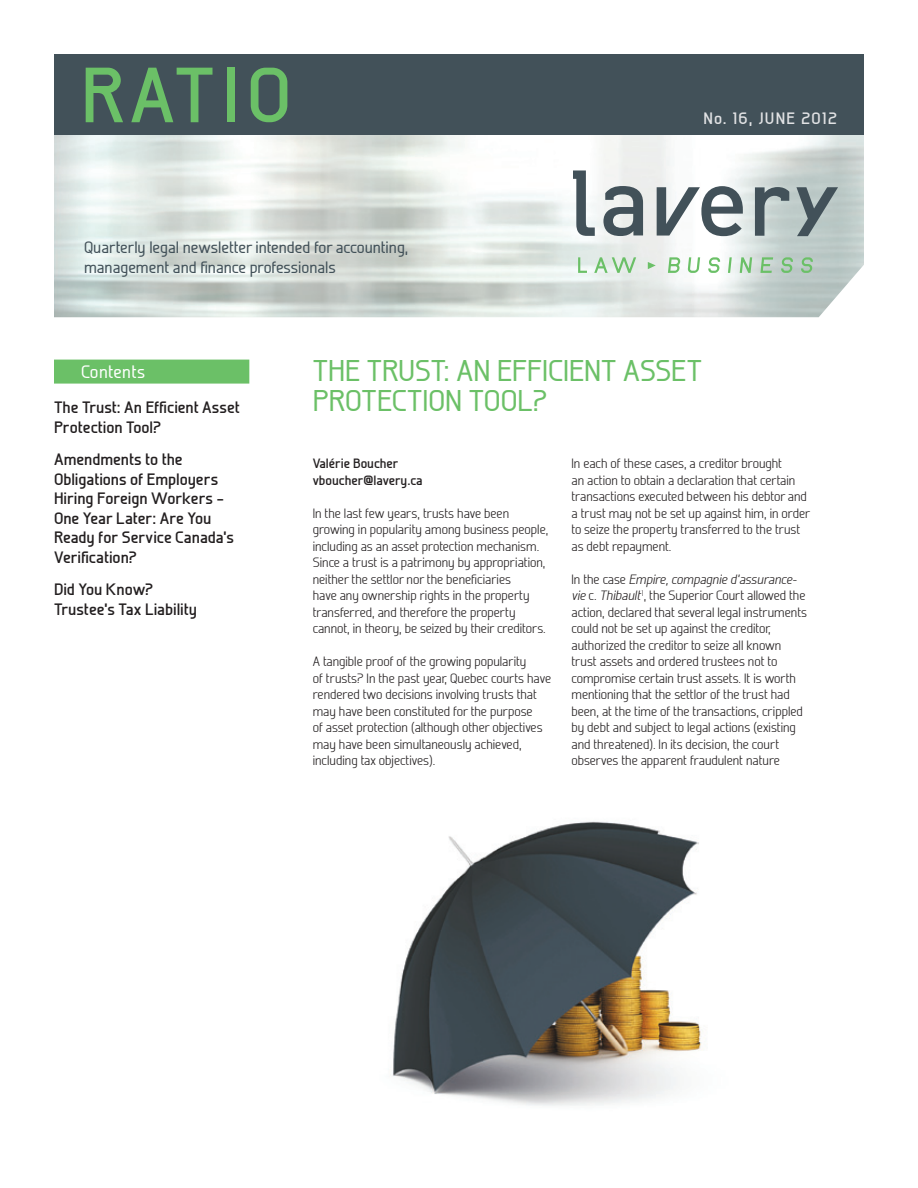
<style>
.page{position:relative;width:918px;height:1188px;background:#fff}
.page>*{position:absolute;margin:0;border:0;box-sizing:border-box;transform-origin:0 0}
.t1{font:700 78px "Galette";color:#6bc067}
.t2{font:500 30px/30px "Galette";letter-spacing:-.005em;color:#6bc067}
.t3{font:500 18px "Galette";letter-spacing:.025em;color:#fff}
.t4{font:700 16.5px/19.5px "Galette";color:#231f20}
.t5{font:500 16.5px/19.5px "Galette";color:#425159}
.t6{font:700 16.5px "Galette";letter-spacing:.075em;color:#e1e2e4}
.t7{font:300 13.5px/16.5px "Galette";color:#231f20}
.t8{font:700 13.5px/16.5px "Galette";color:#231f20}
.s1{font-style:italic}
</style>
<div class="page">
<div style="left:54px;top:360px;width:195px;height:24px;background:#6bc067"></div>
<div style="left:54px;top:54px;width:810px;height:81px;background:#425159"></div>
<svg style="left:603px;top:186px;width:40px;height:50px"></svg>
<svg style="left:573px;top:170px;width:22px;height:66px"></svg>
<svg style="left:657px;top:186px;width:86px;height:50px"></svg>
<svg style="left:755px;top:187px;width:34px;height:49px;background:#8e9b9d"></svg>
<svg style="left:796px;top:187px;width:42px;height:49px;background:#8c9a9c"></svg>
<svg style="left:578px;top:257px;width:9px;height:16px"></svg>
<svg style="left:594px;top:257px;width:42px;height:16px"></svg>
<svg style="left:668px;top:257px;width:12px;height:16px"></svg>
<svg style="left:688px;top:257px;width:12px;height:16px"></svg>
<svg style="left:708px;top:257px;width:12px;height:16px"></svg>
<svg style="left:728px;top:257px;width:4px;height:16px"></svg>
<svg style="left:740px;top:257px;width:12px;height:16px"></svg>
<svg style="left:760px;top:257px;width:13px;height:16px"></svg>
<svg style="left:781px;top:257px;width:12px;height:16px"></svg>
<svg style="left:801px;top:257px;width:12px;height:16px"></svg>
<svg style="left:648px;top:262px;width:8px;height:7px"></svg>
<img style="left:393px;top:821px;width:309px;height:285px">
<h1 class="t1" style="left:81px;top:47px;width:204px">Ratio</h1>
<p class="t5" style="left:84px;top:237px;width:326px">Quarterly legal newsletter intended for accounting, management and finance professionals</p>
<p class="t6" style="left:703px;top:108px;width:135px">No. 16, june 2012</p>
<h3 class="t3" style="left:81px;top:361px;width:66px">Contents</h3>
<p class="t4" style="left:54px;top:398px;width:187px">The Trust: An Efficient Asset<br>Protection Tool?</p>
<p class="t4" style="left:54px;top:450px;width:182px">Amendments to the<br>Obligations of Employers<br>Hiring Foreign Workers –<br>One Year Later: Are You<br>Ready for Service Canada’s<br>Verification?</p>
<p class="t4" style="left:54px;top:580px;width:144px">Did You Know?<br>Trustee’s Tax Liability</p>
<h2 class="t2" style="left:313px;top:355px;width:384px">The trust: An efficient asset protection tool?</h2>
<p class="t8" style="left:313px;top:455px;width:111px">Valérie Boucher vboucher@lavery.ca</p>
<p class="t7" style="left:313px;top:505px;width:237px">In the last few years, trusts have been growing in popularity among business people, including as an asset protection mechanism.<br>Since a trust is a patrimony by appropriation, neither the settlor nor the beneficiaries<br>have any ownership rights in the property transferred, and therefore the property cannot, in theory, be seized by their creditors.</p>
<p class="t7" style="left:313px;top:653px;width:240px">A tangible proof of the growing popularity<br>of trusts? In the past year, Quebec courts have rendered two decisions involving trusts that may have been constituted for the purpose<br>of asset protection (although other objectives may have been simultaneously achieved, including tax objectives).</p>
<p class="t7" style="left:572px;top:455px;width:240px">In each of these cases, a creditor brought<br>an action to obtain a declaration that certain transactions executed between his debtor and a trust may not be set up against him, in order to seize the property transferred to the trust as debt repayment.</p>
<p class="t7" style="left:572px;top:571px;width:237px">In the case <span class="s1">Empire, compagnie d’assurance&shy;vie</span> c. <span class="s1">Thibault</span><sup>1</sup>, the Superior Court allowed the action, declared that several legal instruments could not be set up against the creditor, authorized the creditor to seize all known trust assets and ordered trustees not to compromise certain trust assets. It is worth mentioning that the settlor of the trust had been, at the time of the transactions, crippled by debt and subject to legal actions (existing and threatened). In its decision, the court observes the apparent fraudulent nature</p>
</div>
